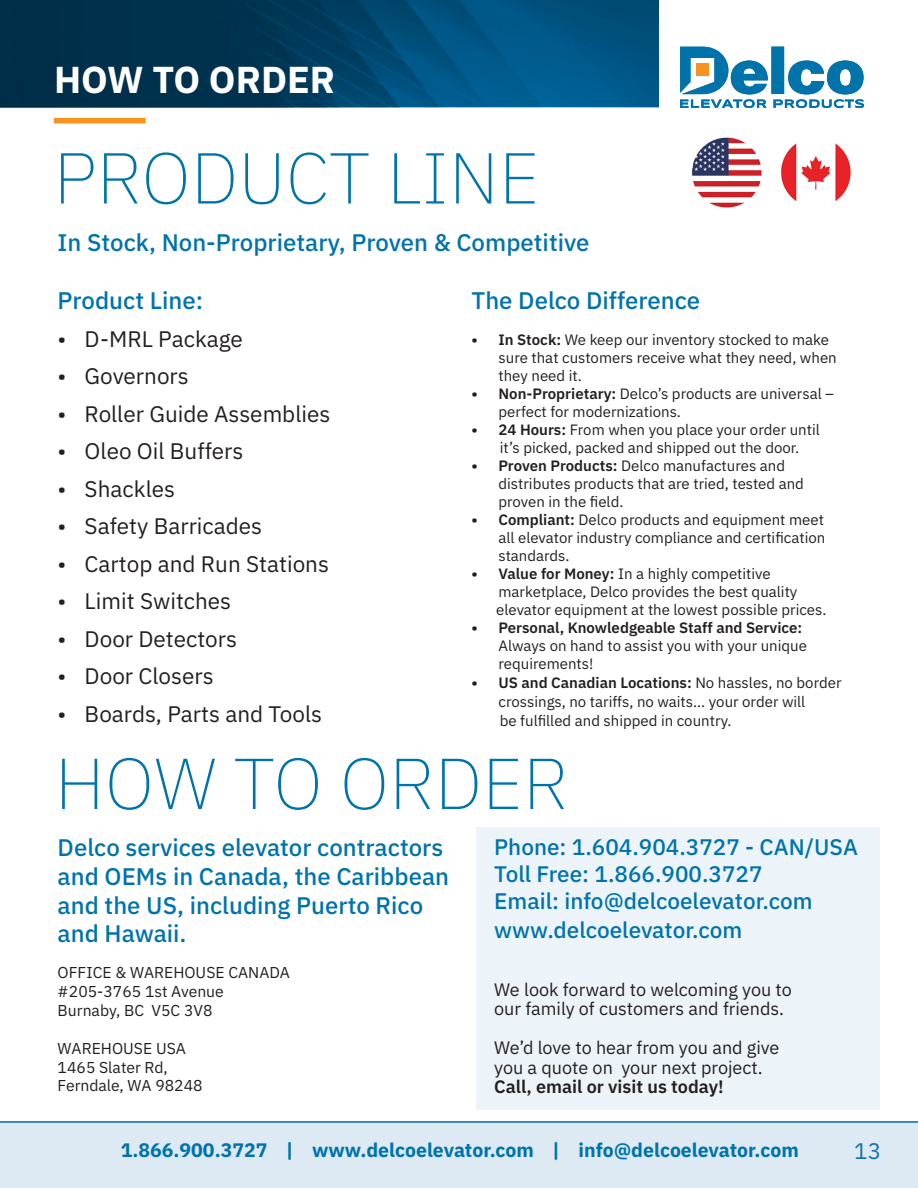
<style>
.page{position:relative;width:918px;height:1188px;background:#fff}
.page>*{position:absolute;margin:0;border:0;box-sizing:border-box;transform-origin:0 0}
.Product_title{font:200 72px "IBM Plex Sans";color:#0073ab}
.t1{font:700 37.5px "IBM Plex Sans";color:#fff}
.Paragraph_Style_1{font:500 24px/28.8px "IBM Plex Sans";color:#0073ab}
.t2{font:22.5px "IBM Plex Sans";color:#231f20}
.Paragraph_Style_1-2{font:500 22.5px "IBM Plex Sans";color:#0073ab}
.t3{font:22.5px "IBM Plex Sans";color:#0f72ac}
.t4{font:700 19.5px "IBM Plex Sans";color:#0073ab}
.D_Text{font:18px "IBM Plex Sans";color:#231f20}
.D_Text-2{font:600 18px "IBM Plex Sans";color:#231f20}
.D_Text-3{font:15.75px "IBM Plex Sans";color:#231f20}
.D_Text-4{font:15px/18px "IBM Plex Sans";color:#231f20}
.s1{font-weight:600}
</style>
<div class="page">
<div style="left:54px;top:118px;width:92px;height:5px;background:#f7931d"></div>
<div style="left:0;top:1121px;width:918px;height:67px;background:#ddeaf4"></div>
<hr style="left:0;top:1121px;width:918px;height:2px;background:#0073ab">
<svg style="left:680px;top:47px;width:184px;height:61px"></svg>
<svg style="left:0;top:0;width:659px;height:107px;background:#004267"></svg>
<img style="left:692px;top:137px;width:159px;height:71px">
<div style="left:476px;top:827px;width:403px;height:283px;background:#edf4f9"></div>
<h2 class="t1" style="left:54px;top:50px;width:273px">OLEO BUFFERS</h2>
<p class="t1" style="left:54px;top:50px;width:283px">HOW TO ORDER</p>
<p class="Product_title" style="left:54px;top:124px;width:487px">PRODUCT LINE</p>
<p class="Paragraph_Style_1" style="left:58px;top:226px;width:533px">In Stock, Non-Proprietary, Proven &amp; Competitive</p>
<p class="Paragraph_Style_1" style="left:58px;top:285px;width:147px">Product Line:</p>
<p class="t2" style="left:58px;top:322px;width:187px">• D-MRL Package</p>
<p class="t2" style="left:58px;top:359px;width:133px">• Governors</p>
<p class="t2" style="left:58px;top:397px;width:274px">• Roller Guide Assemblies</p>
<p class="t2" style="left:58px;top:434px;width:187px">• Oleo Oil Buffers</p>
<p class="t2" style="left:58px;top:472px;width:119px">• Shackles</p>
<p class="t2" style="left:58px;top:509px;width:206px">• Safety Barricades</p>
<p class="t2" style="left:58px;top:547px;width:273px">• Cartop and Run Stations</p>
<p class="t2" style="left:58px;top:584px;width:175px">• Limit Switches</p>
<p class="t2" style="left:58px;top:622px;width:181px">• Door Detectors</p>
<p class="t2" style="left:58px;top:659px;width:158px">• Door Closers</p>
<p class="t2" style="left:58px;top:697px;width:266px">• Boards, Parts and Tools</p>
<p class="Product_title" style="left:55px;top:730px;width:515px">HOW TO ORDER</p>
<p class="Paragraph_Style_1" style="left:472px;top:285px;width:230px">The Delco Difference</p>
<p class="D_Text-4" style="left:499px;top:330px;width:340px;text-indent:-27px"><span class="s1">• In Stock:</span> We keep our inventory stocked to make sure that customers receive what they need, when they need it.</p>
<p class="D_Text-4" style="left:499px;top:384px;width:337px;text-indent:-27px"><span class="s1">• Non-Proprietary:</span> Delco’s products are universal – perfect for modernizations.</p>
<p class="D_Text-4" style="left:472px;top:420px;width:350px"><span class="s1">• 24 Hours:</span> From when you place your order until</p>
<p class="D_Text-4" style="left:500px;top:438px;width:301px">it’s picked, packed and shipped out the door.</p>
<p class="D_Text-4" style="left:499px;top:456px;width:307px;text-indent:-27px"><span class="s1">• Proven Products:</span> Delco manufactures and distributes products that are tried, tested and proven in the field.</p>
<p class="D_Text-4" style="left:499px;top:510px;width:328px;text-align:justify;text-indent:-27px"><span class="s1">• Compliant:</span> Delco products and equipment meet all elevator industry compliance and certification standards.</p>
<p class="D_Text-4" style="left:472px;top:564px;width:301px"><span class="s1">• Value for Money:</span> In a highly competitive</p>
<p class="D_Text-4" style="left:499px;top:582px;width:300px">marketplace, Delco provides the best quality</p>
<p class="D_Text-4" style="left:496px;top:600px;width:332px">elevator equipment at the lowest possible prices.</p>
<p class="D_Text-4" style="left:499px;top:618px;width:310px;text-indent:-27px"><span class="s1">• Personal, Knowledgeable Staff and Service:<br></span>Always on hand to assist you with your unique requirements!</p>
<p class="D_Text-4" style="left:499px;top:672px;width:345px;line-height:18.9px;text-indent:-27px"><span class="s1">• US and Canadian Locations:</span> No hassles, no border crossings, no tariffs, no waits... your order will</p>
<p class="D_Text-4" style="left:500px;top:711px;width:233px">be fulfilled and shipped in country.</p>
<p class="Paragraph_Style_1" style="left:58px;top:831px;width:393px">Delco services elevator contractors and OEMs in Canada, the Caribbean and the US, including Puerto Rico and Hawaii.</p>
<p class="D_Text-3" style="left:58px;top:960px;width:234px">OFFICE &amp; WAREHOUSE CANADA</p>
<p class="D_Text-3" style="left:58px;top:979px;width:168px">#205-3765 1st Avenue</p>
<p class="D_Text-3" style="left:58px;top:998px;width:156px">Burnaby, BC V5C 3V8</p>
<p class="D_Text-3" style="left:58px;top:1036px;width:130px">WAREHOUSE USA</p>
<p class="D_Text-3" style="left:58px;top:1055px;width:112px">1465 Slater Rd,</p>
<p class="D_Text-3" style="left:58px;top:1074px;width:146px">Ferndale, WA 98248</p>
<p class="Paragraph_Style_1-2" style="left:494px;top:829px;width:365px">Phone: 1.604.904.3727 - CAN/USA</p>
<p class="Paragraph_Style_1-2" style="left:494px;top:856px;width:270px">Toll Free: 1.866.900.3727</p>
<p class="Paragraph_Style_1-2" style="left:494px;top:883px;width:320px">Email: info@delcoelevator.com</p>
<p class="Paragraph_Style_1-2" style="left:494px;top:912px;width:250px">www.delcoelevator.com</p>
<p class="D_Text" style="left:494px;top:975px;width:299px">We look forward to welcoming you to</p>
<p class="D_Text" style="left:494px;top:995px;width:291px">our family of customers and friends.</p>
<p class="D_Text" style="left:494px;top:1034px;width:287px">We’d love to hear from you and give</p>
<p class="D_Text" style="left:494px;top:1053px;width:270px">you a quote on your next project.</p>
<p class="D_Text-2" style="left:494px;top:1072px;width:231px">Call, email or visit us today!</p>
<h3 class="t4" style="left:121px;top:1135px;width:680px">1.866.900.3727 | www.delcoelevator.com | info@delcoelevator.com</h3>
<h3 class="t3" style="left:854px;top:1133px;width:28px">13</h3>
</div>
